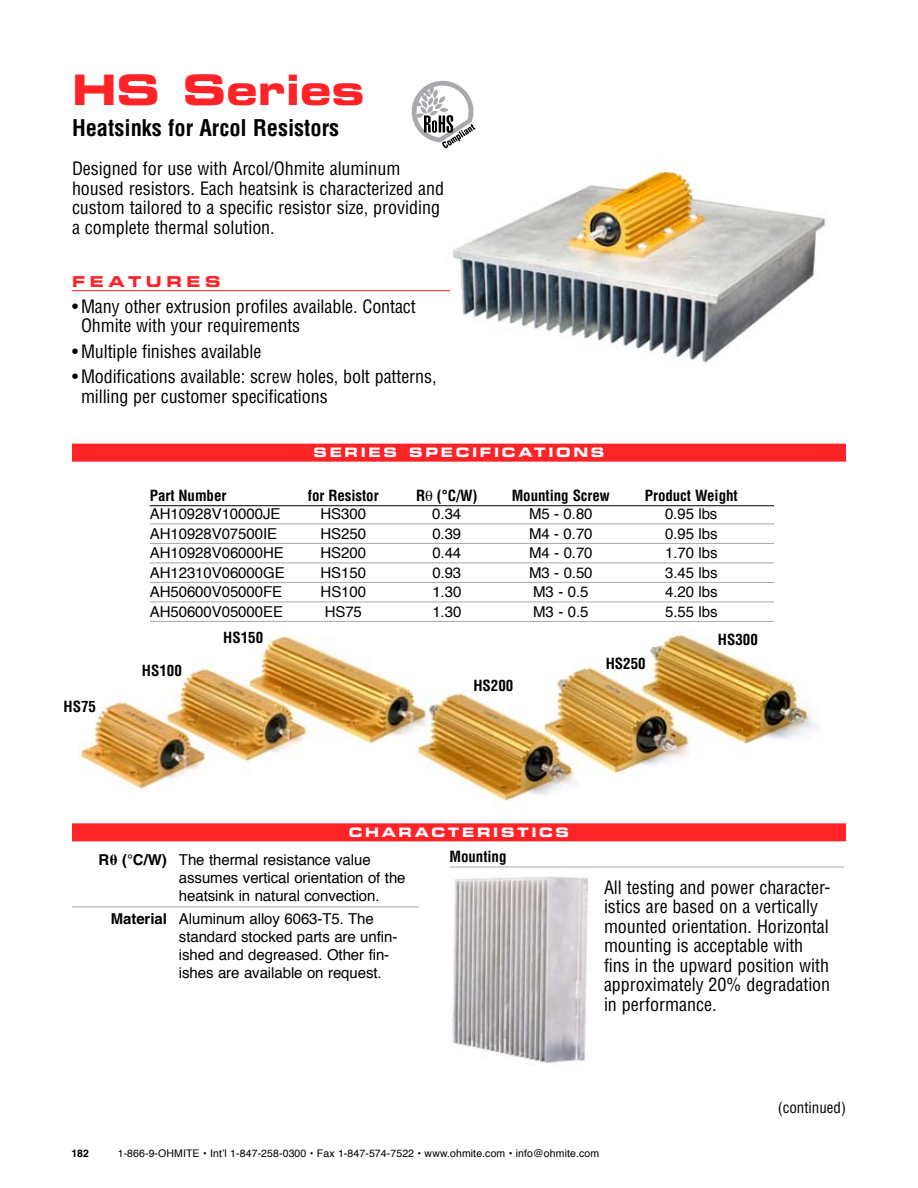
<style>
.page{position:relative;width:918px;height:1188px;background:#fff}
.page>*{position:absolute;margin:0;border:0;box-sizing:border-box;transform-origin:0 0}
.t1{font:42px "Eurostile Bold Extended Two";color:#ff2227}
.t2{font:700 condensed 22.5px "Helvetica";color:#000}
.t3{font:condensed 18px/19.5px "Helvetica";color:#000}
.t4{font:15px/18px "Helvetica";letter-spacing:-.005em;color:#000}
.t5{font:700 condensed 15px "Helvetica";letter-spacing:-.005em;color:#000}
.t6{font:condensed 15px "Helvetica";color:#000}
.t7{font:15px "Eurostile Bold Extended Two";letter-spacing:.3em;color:#ff2227}
.t8{font:13.05px "Eurostile Bold Extended Two";letter-spacing:.2em;color:#fff}
.t9{font:10.5px "Helvetica";letter-spacing:.01em;color:#000}
.t10{font:700 10.5px "Helvetica";color:#000}
.s1{font-weight:700}
.s2{font-family:"Times";font-weight:700}
</style>
<div class="page">
<img style="left:79px;top:601px;width:743px;height:241px">
<img style="left:421px;top:148px;width:404px;height:217px">
<hr style="left:72px;top:290px;width:378px;height:1px;background:#ff2227">
<div style="left:72px;top:444px;width:774px;height:18px;background:#ff2227"></div>
<div style="left:72px;top:823px;width:774px;height:18px;background:#ff2227"></div>
<svg style="left:72px;top:907px;width:18px;height:1px"></svg>
<hr style="left:90px;top:907px;width:83px;height:1px;background:#a7a9ac">
<hr style="left:173px;top:907px;width:242px;height:1px;background:#a7a9ac">
<svg style="left:411px;top:80px;width:65px;height:68px"></svg>
<hr style="left:150px;top:505px;width:624px;height:1px;background:#000">
<hr style="left:150px;top:524px;width:624px;height:1px;background:#a7a9ac">
<hr style="left:150px;top:543px;width:624px;height:1px;background:#a7a9ac">
<hr style="left:150px;top:563px;width:624px;height:1px;background:#a7a9ac">
<hr style="left:150px;top:582px;width:624px;height:1px;background:#a7a9ac">
<hr style="left:150px;top:602px;width:624px;height:1px;background:#a7a9ac">
<hr style="left:150px;top:621px;width:624px;height:1px;background:#a7a9ac">
<img style="left:449px;top:867px;width:139px;height:198px">
<hr style="left:450px;top:867px;width:394px;height:1px;background:#a7a9ac">
<h1 class="t1" style="left:72px;top:60px;width:294px">HS SERIES</h1>
<p class="t2" style="left:72px;top:114px;width:269px">Heatsinks for Arcol Resistors</p>
<p class="t3" style="left:72px;top:159px;width:374px">Designed for use with Arcol/Ohmite aluminum housed resistors. Each heatsink is characterized and custom tailored to a specific resistor size, providing a complete thermal solution.</p>
<p class="t7" style="left:72px;top:271px;width:146px">FEATURES</p>
<p class="t3" style="left:81px;top:296px;width:336px;text-indent:-9px">• Many other extrusion profiles available. Contact<br>Ohmite with your requirements</p>
<p class="t3" style="left:72px;top:341px;width:191px">• Multiple finishes available</p>
<p class="t3" style="left:81px;top:367px;width:357px;text-indent:-9px">• Modifications available: screw holes, bolt patterns, milling per customer specifications</p>
<p class="t8" style="left:314px;top:444px;width:289px">SERIES SPECIF ICATIONS</p>
<p class="t5" style="left:150px;top:486px;width:78px">Part Number</p>
<p class="t5" style="left:308px;top:486px;width:72px">for Resistor</p>
<p class="t5" style="left:416px;top:486px;width:63px">R❑ (°C/W)</p>
<p class="t5" style="left:512px;top:486px;width:100px">Mounting Screw</p>
<p class="t5" style="left:645px;top:486px;width:94px">Product Weight</p>
<p class="t4" style="left:150px;top:505px;width:132px">AH10928V10000JE</p>
<p class="t4" style="left:321px;top:505px;width:47px">HS300</p>
<p class="t4" style="left:432px;top:505px;width:30px">0.34</p>
<p class="t4" style="left:529px;top:505px;width:65px">M5 - 0.80</p>
<p class="t4" style="left:665px;top:505px;width:54px">0.95 lbs</p>
<p class="t4" style="left:150px;top:525px;width:129px">AH10928V07500IE</p>
<p class="t4" style="left:321px;top:525px;width:47px">HS250</p>
<p class="t4" style="left:432px;top:525px;width:30px">0.39</p>
<p class="t4" style="left:529px;top:525px;width:65px">M4 - 0.70</p>
<p class="t4" style="left:665px;top:525px;width:54px">0.95 lbs</p>
<p class="t4" style="left:150px;top:544px;width:136px">AH10928V06000HE</p>
<p class="t4" style="left:321px;top:544px;width:47px">HS200</p>
<p class="t4" style="left:432px;top:544px;width:30px">0.44</p>
<p class="t4" style="left:529px;top:544px;width:65px">M4 - 0.70</p>
<p class="t4" style="left:665px;top:544px;width:54px">1.70 lbs</p>
<p class="t4" style="left:150px;top:564px;width:136px">AH12310V06000GE</p>
<p class="t4" style="left:321px;top:564px;width:47px">HS150</p>
<p class="t4" style="left:432px;top:564px;width:30px">0.93</p>
<p class="t4" style="left:529px;top:564px;width:65px">M3 - 0.50</p>
<p class="t4" style="left:665px;top:564px;width:54px">3.45 lbs</p>
<p class="t4" style="left:150px;top:583px;width:134px">AH50600V05000FE</p>
<p class="t4" style="left:321px;top:583px;width:47px">HS100</p>
<p class="t4" style="left:432px;top:583px;width:30px">1.30</p>
<p class="t4" style="left:533px;top:583px;width:57px">M3 - 0.5</p>
<p class="t4" style="left:665px;top:583px;width:54px">4.20 lbs</p>
<p class="t4" style="left:150px;top:603px;width:135px">AH50600V05000EE</p>
<p class="t4" style="left:325px;top:603px;width:39px">HS75</p>
<p class="t4" style="left:432px;top:603px;width:30px">1.30</p>
<p class="t4" style="left:533px;top:603px;width:57px">M3 - 0.5</p>
<p class="t4" style="left:665px;top:603px;width:54px">5.55 lbs</p>
<p class="t5" style="left:64px;top:697px;width:34px">HS75</p>
<p class="t5" style="left:142px;top:662px;width:42px">HS100</p>
<p class="t5" style="left:223px;top:629px;width:42px">HS150</p>
<p class="t5" style="left:473px;top:677px;width:42px">HS200</p>
<p class="t5" style="left:606px;top:654px;width:42px">HS250</p>
<p class="t5" style="left:718px;top:630px;width:42px">HS300</p>
<p class="t8" style="left:349px;top:823px;width:219px">CH ARACTERIS TICS</p>
<p class="t4" style="left:179px;top:851px;width:228px;text-indent:-80px"><span class="s1">R</span><span class="s2">θ</span> <span class="s1">(°C/W)</span> The thermal resistance value assumes vertical orientation of the heatsink in natural convection.</p>
<p class="t4" style="left:179px;top:910px;width:220px;text-indent:-68px"><span class="s1">Material</span> Aluminum alloy 6063-T5. The standard stocked parts are unfin&shy;ished and degreased. Other fin&shy;ishes are available on request.</p>
<p class="t5" style="left:450px;top:847px;width:58px">Mounting</p>
<p class="t3" style="left:604px;top:877px;width:228px">All testing and power character&shy;istics are based on a vertically mounted orientation. Horizontal mounting is acceptable with fins in the upward position with approximately 20% degradation in performance.</p>
<p class="t6" style="left:778px;top:1098px;width:70px">(continued)</p>
<p class="t10" style="left:71px;top:1147px;width:19px">182</p>
<p class="t9" style="left:118px;top:1145px;width:483px">1-866-9-OHMITE • Int’l 1-847-258-0300 • Fax 1-847-574-7522 • www.ohmite.com • info@ohmite.com</p>
</div>
